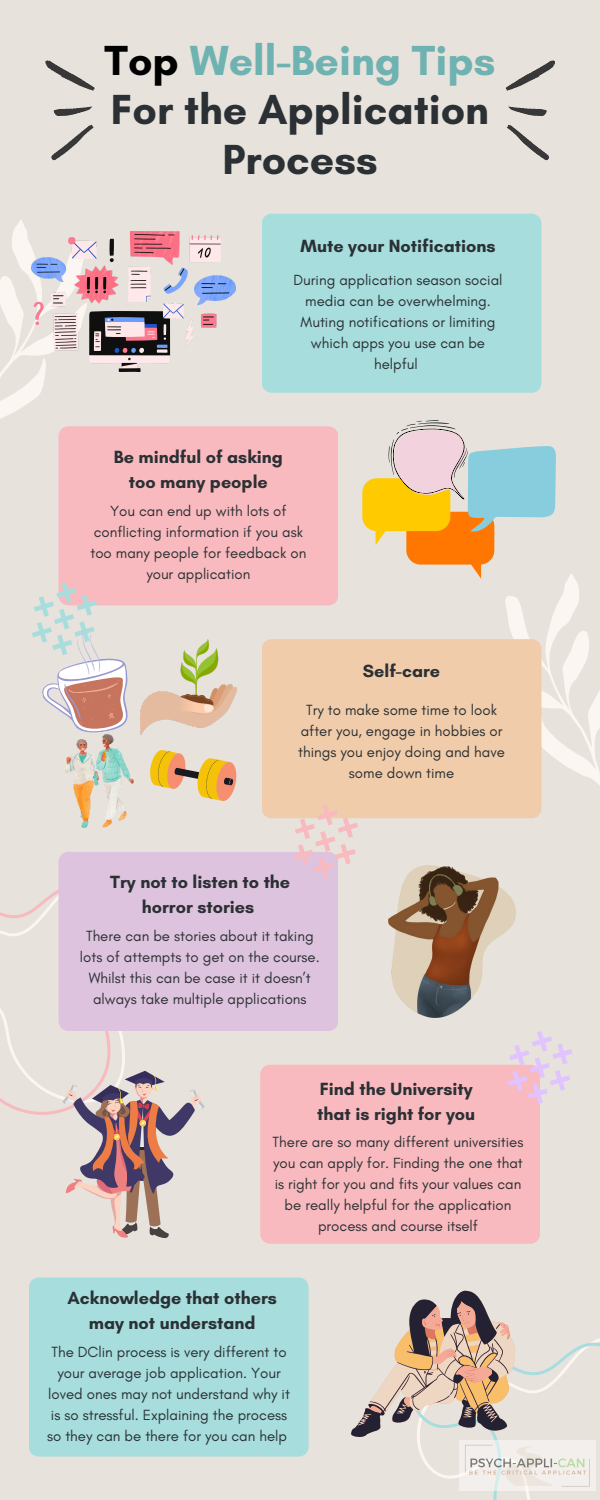
<style>
.page{position:relative;width:600px;height:1500px;background:#e7e2dc}
.page>*{position:absolute;margin:0;border:0;box-sizing:border-box;transform-origin:0 0}
.t1{font:700 42.8px/49.5px "Glacial Indifference";color:#2b3034;text-align:center}
.t2{font:700 18px/24.8px "Glacial Indifference";color:#2b3034;text-align:center}
.t3{font:15px/21px "Glacial Indifference";color:#2b3034;text-align:center}
.s1{color:#000}
.s2{color:#6fb2b2}
</style>
<div class="page">
<div style="left:262px;top:214px;width:279px;height:179px;background:#a7dddd"></div>
<div style="left:59px;top:426px;width:234px;height:179px;background:#f8babe"></div>
<div style="left:262px;top:639px;width:31px;height:179px;background:#f0ccaa"></div>
<div style="left:59px;top:852px;width:279px;height:179px;background:#ddc3dd"></div>
<div style="left:260px;top:1065px;width:280px;height:179px;background:#f8babe"></div>
<div style="left:29px;top:1278px;width:280px;height:179px;background:#a7dddd"></div>
<svg style="left:0;top:220px;width:110px;height:281px"></svg>
<svg style="left:506px;top:60px;width:49px;height:100px"></svg>
<svg style="left:45px;top:60px;width:50px;height:100px"></svg>
<svg style="left:507px;top:1031px;width:65px;height:73px"></svg>
<img style="left:32px;top:231px;width:203px;height:141px">
<svg style="left:293px;top:420px;width:307px;height:457px"></svg>
<img style="left:141px;top:639px;width:95px;height:95px">
<svg style="left:32px;top:582px;width:105px;height:151px"></svg>
<img style="left:65px;top:734px;width:68px;height:93px">
<svg style="left:150px;top:750px;width:86px;height:51px"></svg>
<img style="left:389px;top:865px;width:126px;height:152px">
<svg style="left:351px;top:1291px;width:249px;height:209px"></svg>
<svg style="left:0;top:877px;width:204px;height:361px"></svg>
<img style="left:459px;top:1440px;width:137px;height:50px">
<p class="t1" style="left:105px;top:35px;width:392px"><span class="s1">Top</span> <span class="s2">Well-Being Tips<br></span>For the Application<br>Process</p>
<p class="t2" style="left:301px;top:233px;width:196px">Mute your Notifications</p>
<p class="t3" style="left:294px;top:269px;width:210px">During application season social media can be overwhelming.<br>Muting notifications or limiting which apps you use can be helpful</p>
<p class="t2" style="left:114px;top:444px;width:171px">Be mindful of asking too many people</p>
<p class="t3" style="left:90px;top:500px;width:217px">You can end up with lots of conflicting information if you ask too many people for feedback on your application</p>
<p class="t2" style="left:363px;top:659px;width:79px">Self-care</p>
<p class="t3" style="left:298px;top:699px;width:208px">Try to make some time to look after you, engage in hobbies or things you enjoy doing and have some down time</p>
<p class="t2" style="left:110px;top:870px;width:182px">Try not to listen to the horror stories</p>
<p class="t3" style="left:80px;top:926px;width:241px">There can be stories about it taking lots of attempts to get on the course.<br>Whilst this can be case it it doesn’t always take multiple applications</p>
<p class="t2" style="left:317px;top:1077px;width:160px;text-align:left">Find the University that is right for you</p>
<p class="t3" style="left:273px;top:1132px;width:252px">There are so many different universities you can apply for. Finding the one that is right for you and fits your values can be really helpful for the application process and course itself</p>
<p class="t2" style="left:68px;top:1285px;width:211px">Acknowledge that others may not understand</p>
<p class="t3" style="left:47px;top:1341px;width:244px">The DClin process is very different to your average job application. Your loved ones may not understand why it is so stressful. Explaining the process so they can be there for you can help</p>
</div>
